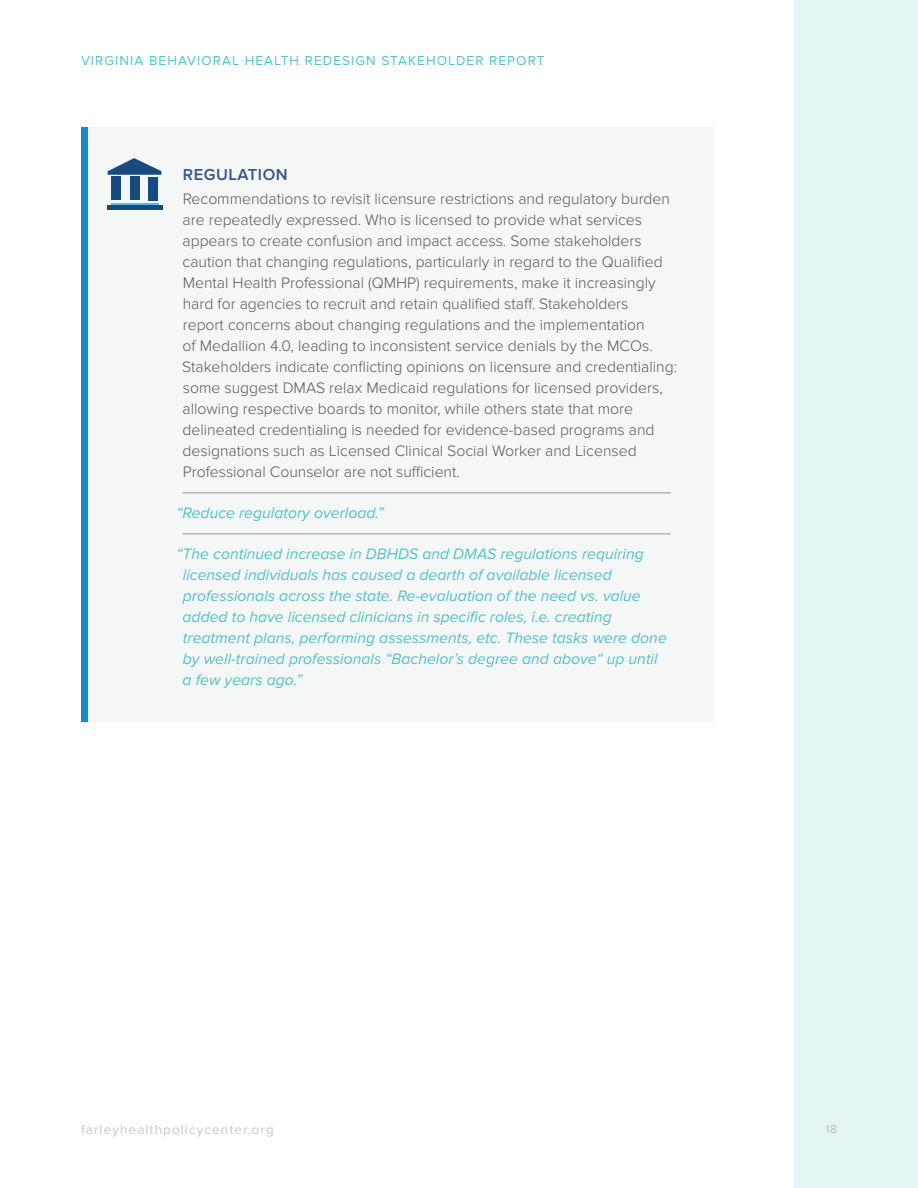
<style>
.page{position:relative;width:918px;height:1188px;background:#fff}
.page>*{position:absolute;margin:0;border:0;box-sizing:border-box;transform-origin:0 0}
.H5_Headings{font:600 16.5px "Proxima Nova";letter-spacing:.03em;color:#375688}
.H5_Copy{font:300 15.75px/21px "Proxima Nova";color:#57585a}
.H5_Quotes{font:italic 15.75px/21px "Proxima Nova";color:#54c2c8}
.t1{font:13.5px "Proxima Nova";letter-spacing:.08em;color:#54c2c8}
.t2{font:13.5px "Proxima Nova";letter-spacing:.08em;color:#c7c8ca}
.t3{font:12px "Proxima Nova";color:#bcbdc0}
</style>
<div class="page">
<div style="left:794px;top:0;width:124px;height:1188px;background:#e5f4f5"></div>
<div style="left:81px;top:127px;width:633px;height:594px;background:#f5f6f6"></div>
<div style="left:111px;top:203px;width:47px;height:5px;background:#60b8e7"></div>
<div style="left:112px;top:176px;width:9px;height:24px;background:#174b7f"></div>
<div style="left:130px;top:176px;width:9px;height:24px;background:#174b7f"></div>
<div style="left:148px;top:177px;width:9px;height:24px;background:#174b7f"></div>
<div style="left:107px;top:205px;width:55px;height:5px;background:#174b7f"></div>
<svg style="left:108px;top:158px;width:53px;height:17px"></svg>
<hr style="left:183px;top:492px;width:488px;height:1px;background:#939598">
<hr style="left:183px;top:534px;width:488px;height:1px;background:#939598">
<div style="left:81px;top:127px;width:6px;height:594px;background:#178ac9"></div>
<p class="t1" style="left:81px;top:52px;width:465px">VIRGINIA BEHAVIORAL HEALTH REDESIGN STAKEHOLDER REPORT</p>
<p class="H5_Headings" style="left:183px;top:165px;width:106px">REGULATION</p>
<p class="H5_Copy" style="left:182px;top:188px;width:496px">Recommendations to revisit licensure restrictions and regulatory burden are repeatedly expressed. Who is licensed to provide what services appears to create confusion and impact access. Some stakeholders caution that changing regulations, particularly in regard to the Qualified Mental Health Professional (QMHP) requirements, make it increasingly hard for agencies to recruit and retain qualified staff. Stakeholders<br>report concerns about changing regulations and the implementation<br>of Medallion 4.0, leading to inconsistent service denials by the MCOs.<br>Stakeholders indicate conflicting opinions on licensure and credentialing: some suggest DMAS relax Medicaid regulations for licensed providers, allowing respective boards to monitor, while others state that more delineated credentialing is needed for evidence-based programs and designations such as Licensed Clinical Social Worker and Licensed Professional Counselor are not sufficient.</p>
<p class="H5_Quotes" style="left:177px;top:503px;width:209px">“Reduce regulatory overload.”</p>
<p class="H5_Quotes" style="left:183px;top:544px;width:486px;text-indent:-6px">“The continued increase in DBHDS and DMAS regulations requiring licensed individuals has caused a dearth of available licensed professionals across the state. Re-evaluation of the need vs. value added to have licensed clinicians in specific roles, i.e. creating treatment plans, performing assessments, etc. These tasks were done by well-trained professionals “Bachelor’s degree and above“ up until a few years ago.”</p>
<p class="t2" style="left:81px;top:1122px;width:194px">farleyhealthpolicycenter.org</p>
<p class="t3" style="left:826px;top:1122px;width:13px">18</p>
</div>
